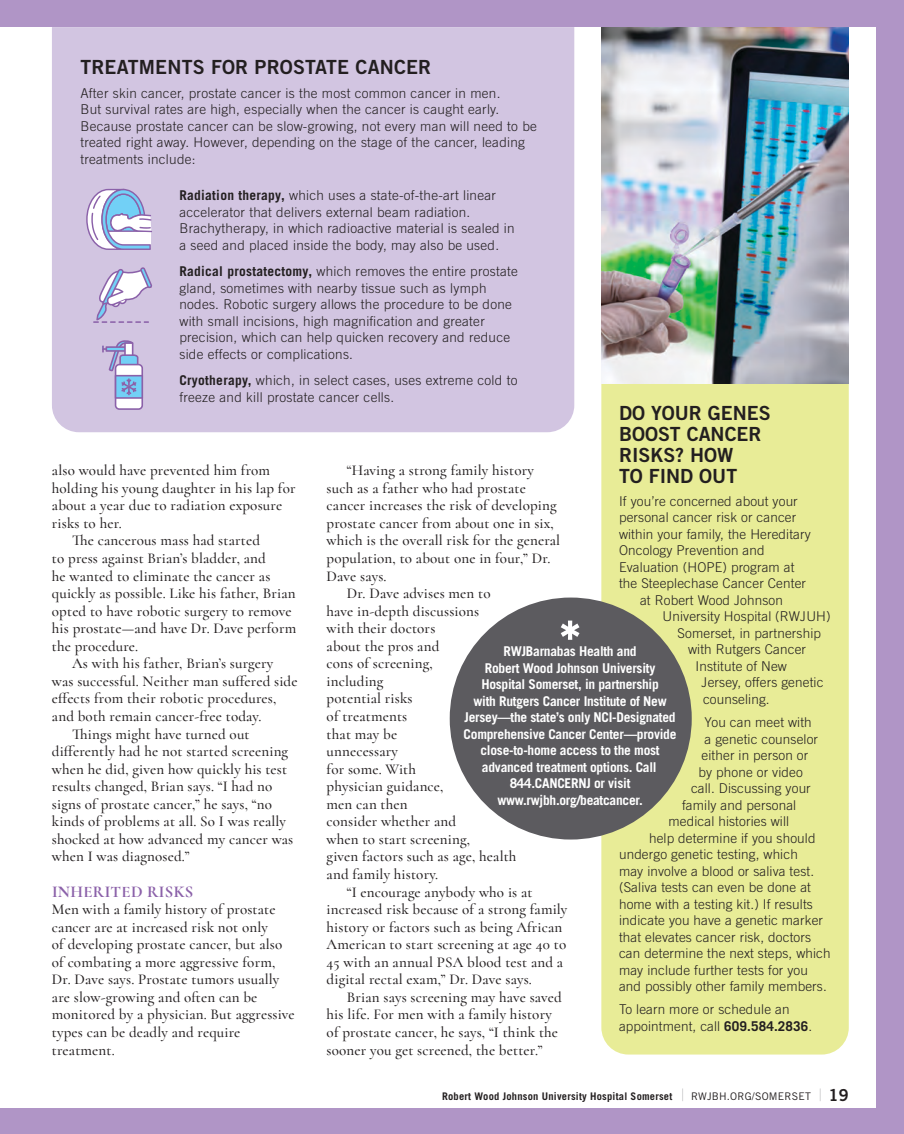
<style>
.page{position:relative;width:904px;height:1134px;background:#b095c6}
.page>*{position:absolute;margin:0;border:0;box-sizing:border-box;transform-origin:0 0}
.t1{font:19.5px/21px "Trade Gothic Bold Two";color:#231f20}
.t2{font:700 16.5px "Cormorant";letter-spacing:.02em;color:#8b61a9}
.t3{font:500 15px/17.5px "Cormorant";letter-spacing:.01em;color:#231f20}
.t4{font:300 13.5px/16.5px "Trade Gothic";letter-spacing:.02em;color:#231f20}
.t5{font:700 13.5px/16.5px "Trade Gothic";letter-spacing:-.02em;color:#fff;text-align:center}
.t6{font:700 10.5px "Trade Gothic";letter-spacing:.02em;color:#231f20}
.s1{font-weight:700}
.s2{font-weight:300;font-size:17.1px;color:#808285}
.s3{font-weight:400}
.s4{font-family:"Trade Gothic Bold Two";font-weight:400;font-size:16.5px}
</style>
<div class="page">
<div style="left:0;top:27px;width:875px;height:1080px;background:#fff"></div>
<div style="left:601px;top:383px;width:247px;height:671px;background:#e8ec97"></div>
<div style="left:450px;top:597px;width:241px;height:242px;background:#5c5b5f;border-radius:50%"></div>
<svg style="left:560px;top:620px;width:19px;height:20px"></svg>
<img style="left:601px;top:27px;width:247px;height:356px">
<div style="left:52px;top:27px;width:522px;height:405px;background:#d2c5e1"></div>
<svg style="left:102px;top:340px;width:41px;height:70px"></svg>
<svg style="left:93px;top:267px;width:59px;height:56px"></svg>
<svg style="left:86px;top:189px;width:66px;height:61px"></svg>
<h1 class="t1" style="left:80px;top:57px;width:352px">TREATMENTS FOR PROSTATE CANCER</h1>
<p class="t4" style="left:80px;top:84px;width:458px">After skin cancer, prostate cancer is the most common cancer in men.<br>But survival rates are high, especially when the cancer is caught early.<br>Because prostate cancer can be slow-growing, not every man will need to be treated right away. However, depending on the stage of the cancer, leading treatments include:</p>
<p class="t4" style="left:179px;top:187px;width:337px"><span class="s1">Radiation therapy,</span> which uses a state-of-the-art linear accelerator that delivers external beam radiation.<br>Brachytherapy, in which radioactive material is sealed in a seed and placed inside the body, may also be used.</p>
<p class="t4" style="left:179px;top:263px;width:340px"><span class="s1">Radical prostatectomy,</span> which removes the entire prostate gland, sometimes with nearby tissue such as lymph nodes. Robotic surgery allows the procedure to be done with small incisions, high magnification and greater precision, which can help quicken recovery and reduce side effects or complications.</p>
<p class="t4" style="left:179px;top:372px;width:339px"><span class="s1">Cryotherapy,</span> which, in select cases, uses extreme cold to freeze and kill prostate cancer cells.</p>
<h1 class="t1" style="left:619px;top:402px;width:153px">DO YOUR GENES<br>BOOST CANCER<br>RISKS? HOW<br>TO FIND OUT</h1>
<p class="t4" style="left:619px;top:492px;width:180px">If you’re concerned about your</p>
<p class="t4" style="left:619px;top:509px;width:179px">personal cancer risk or cancer</p>
<p class="t4" style="left:619px;top:525px;width:193px">within your family, the Hereditary</p>
<p class="t4" style="left:619px;top:542px;width:147px">Oncology Prevention and</p>
<p class="t4" style="left:619px;top:558px;width:177px">Evaluation (HOPE) program at</p>
<p class="t4" style="left:619px;top:575px;width:188px">the Steeplechase Cancer Center</p>
<p class="t4" style="left:640px;top:591px;width:144px">at Robert Wood Johnson</p>
<p class="t4" style="left:662px;top:608px;width:170px">University Hospital (RWJUH)</p>
<p class="t4" style="left:677px;top:624px;width:145px">Somerset, in partnership</p>
<p class="t4" style="left:688px;top:641px;width:119px">with Rutgers Cancer</p>
<p class="t4" style="left:695px;top:657px;width:93px">Institute of New</p>
<p class="t4" style="left:701px;top:674px;width:123px">Jersey, offers genetic</p>
<p class="t4" style="left:703px;top:690px;width:68px">counseling.</p>
<p class="t4" style="left:704px;top:714px;width:109px">You can meet with</p>
<p class="t4" style="left:704px;top:730px;width:115px">a genetic counselor</p>
<p class="t4" style="left:701px;top:747px;width:108px">either in person or</p>
<p class="t4" style="left:698px;top:763px;width:106px">by phone or video</p>
<p class="t4" style="left:691px;top:780px;width:121px">call. Discussing your</p>
<p class="t4" style="left:682px;top:796px;width:116px">family and personal</p>
<p class="t4" style="left:668px;top:813px;width:122px">medical histories will</p>
<p class="t4" style="left:649px;top:829px;width:168px">help determine if you should</p>
<p class="t4" style="left:619px;top:846px;width:180px">undergo genetic testing, which</p>
<p class="t4" style="left:619px;top:862px;width:197px">may involve a blood or saliva test.</p>
<p class="t4" style="left:619px;top:879px;width:193px">(Saliva tests can even be done at</p>
<p class="t4" style="left:619px;top:895px;width:195px">home with a testing kit.) If results</p>
<p class="t4" style="left:619px;top:912px;width:205px">indicate you have a genetic marker</p>
<p class="t4" style="left:619px;top:928px;width:193px">that elevates cancer risk, doctors</p>
<p class="t4" style="left:619px;top:945px;width:213px">can determine the next steps, which</p>
<p class="t4" style="left:619px;top:961px;width:190px">may include further tests for you</p>
<p class="t4" style="left:619px;top:978px;width:209px">and possibly other family members.</p>
<p class="t4" style="left:619px;top:1001px;width:195px">To learn more or schedule an appointment, call <span class="s1">609.584.2836</span>.</p>
<p class="t3" style="left:52px;top:461px;width:220px">also would have prevented him from</p>
<p class="t3" style="left:52px;top:479px;width:245px">holding his young daughter in his lap for</p>
<p class="t3" style="left:52px;top:497px;width:232px">about a year due to radiation exposure</p>
<p class="t3" style="left:52px;top:514px;width:71px">risks to her.</p>
<p class="t3" style="left:72px;top:532px;width:189px">The cancerous mass had started</p>
<p class="t3" style="left:52px;top:549px;width:215px">to press against Brian’s bladder, and</p>
<p class="t3" style="left:52px;top:567px;width:220px">he wanted to eliminate the cancer as</p>
<p class="t3" style="left:52px;top:584px;width:245px">quickly as possible. Like his father, Brian</p>
<p class="t3" style="left:52px;top:602px;width:241px">opted to have robotic surgery to remove</p>
<p class="t3" style="left:52px;top:619px;width:246px">his prostate—and have Dr. Dave perform</p>
<p class="t3" style="left:52px;top:637px;width:88px">the procedure.</p>
<p class="t3" style="left:72px;top:654px;width:203px">As with his father, Brian’s surgery</p>
<p class="t3" style="left:52px;top:672px;width:247px">was successful. Neither man suffered side</p>
<p class="t3" style="left:52px;top:690px;width:226px">effects from their robotic procedures,</p>
<p class="t3" style="left:52px;top:707px;width:211px">and both remain cancer-free today.</p>
<p class="t3" style="left:72px;top:725px;width:179px">Things might have turned out</p>
<p class="t3" style="left:52px;top:742px;width:238px">differently had he not started screening</p>
<p class="t3" style="left:52px;top:760px;width:237px">when he did, given how quickly his test</p>
<p class="t3" style="left:52px;top:777px;width:222px">results changed, Brian says. “I had no</p>
<p class="t3" style="left:52px;top:795px;width:221px">signs of prostate cancer,” he says, “no</p>
<p class="t3" style="left:52px;top:812px;width:236px">kinds of problems at all. So I was really</p>
<p class="t3" style="left:52px;top:830px;width:243px">shocked at how advanced my cancer was</p>
<p class="t3" style="left:52px;top:848px;width:139px">when I was diagnosed.”</p>
<p class="t2" style="left:52px;top:881px;width:143px">INHERITED RISKS</p>
<p class="t3" style="left:52px;top:900px;width:244px">Men with a family history of prostate cancer are at increased risk not only<br>of developing prostate cancer, but also of combating a more aggressive form, Dr. Dave says. Prostate tumors usually are slow-growing and often can be monitored by a physician. But aggressive types can be deadly and require treatment.</p>
<p class="t3" style="left:347px;top:461px;width:188px">“Having a strong family history</p>
<p class="t3" style="left:326px;top:479px;width:201px">such as a father who had prostate</p>
<p class="t3" style="left:326px;top:497px;width:231px">cancer increases the risk of developing</p>
<p class="t3" style="left:326px;top:514px;width:229px">prostate cancer from about one in six,</p>
<p class="t3" style="left:326px;top:532px;width:235px">which is the overall risk for the general</p>
<p class="t3" style="left:326px;top:549px;width:225px">population, to about one in four,” Dr.</p>
<p class="t3" style="left:326px;top:567px;width:61px">Dave says.</p>
<p class="t3" style="left:347px;top:584px;width:145px">Dr. Dave advises men to</p>
<p class="t3" style="left:326px;top:602px;width:154px">have in-depth discussions</p>
<p class="t3" style="left:326px;top:619px;width:110px">with their doctors</p>
<p class="t3" style="left:326px;top:637px;width:114px">about the pros and</p>
<p class="t3" style="left:326px;top:654px;width:108px">cons of screening,</p>
<p class="t3" style="left:326px;top:672px;width:58px">including</p>
<p class="t3" style="left:326px;top:690px;width:87px">potential risks</p>
<p class="t3" style="left:326px;top:707px;width:82px">of treatments</p>
<p class="t3" style="left:326px;top:725px;width:72px">that may be</p>
<p class="t3" style="left:326px;top:742px;width:73px">unnecessary</p>
<p class="t3" style="left:326px;top:760px;width:91px">for some. With</p>
<p class="t3" style="left:326px;top:777px;width:118px">physician guidance,</p>
<p class="t3" style="left:326px;top:795px;width:82px">men can then</p>
<p class="t3" style="left:326px;top:812px;width:131px">consider whether and</p>
<p class="t3" style="left:326px;top:830px;width:145px">when to start screening,</p>
<p class="t3" style="left:326px;top:848px;width:191px">given factors such as age, health</p>
<p class="t3" style="left:326px;top:865px;width:113px">and family history.</p>
<p class="t3" style="left:347px;top:883px;width:187px">“I encourage anybody who is at</p>
<p class="t3" style="left:326px;top:900px;width:242px">increased risk because of a strong family</p>
<p class="t3" style="left:326px;top:918px;width:237px">history or factors such as being African</p>
<p class="t3" style="left:326px;top:935px;width:241px">American to start screening at age 40 to</p>
<p class="t3" style="left:326px;top:953px;width:238px">45 with an annual PSA blood test and a</p>
<p class="t3" style="left:326px;top:970px;width:207px">digital rectal exam,” Dr. Dave says.</p>
<p class="t3" style="left:347px;top:988px;width:216px">Brian says screening may have saved</p>
<p class="t3" style="left:326px;top:1005px;width:227px">his life. For men with a family history</p>
<p class="t3" style="left:326px;top:1023px;width:233px">of prostate cancer, he says, “I think the</p>
<p class="t3" style="left:326px;top:1041px;width:217px">sooner you get screened, the better.”</p>
<p class="t5" style="left:463px;top:643px;width:214px">RWJBarnabas Health and<br>Robert Wood Johnson University<br>Hospital Somerset, in partnership<br>with Rutgers Cancer Institute of New<br>Jersey—the state’s only NCI-Designated<br>Comprehensive Cancer Center—provide close-to-home access to the most advanced treatment options. Call<br>844.CANCERNJ or visit www.rwjbh.org/beatcancer.</p>
<p class="t6" style="left:442px;top:1089px;width:408px">Robert Wood Johnson University Hospital Somerset <span class="s2">|</span> <span class="s3">RWJBH.ORG/SOMERSET</span> <span class="s2">|</span> <span class="s4">19</span></p>
</div>
